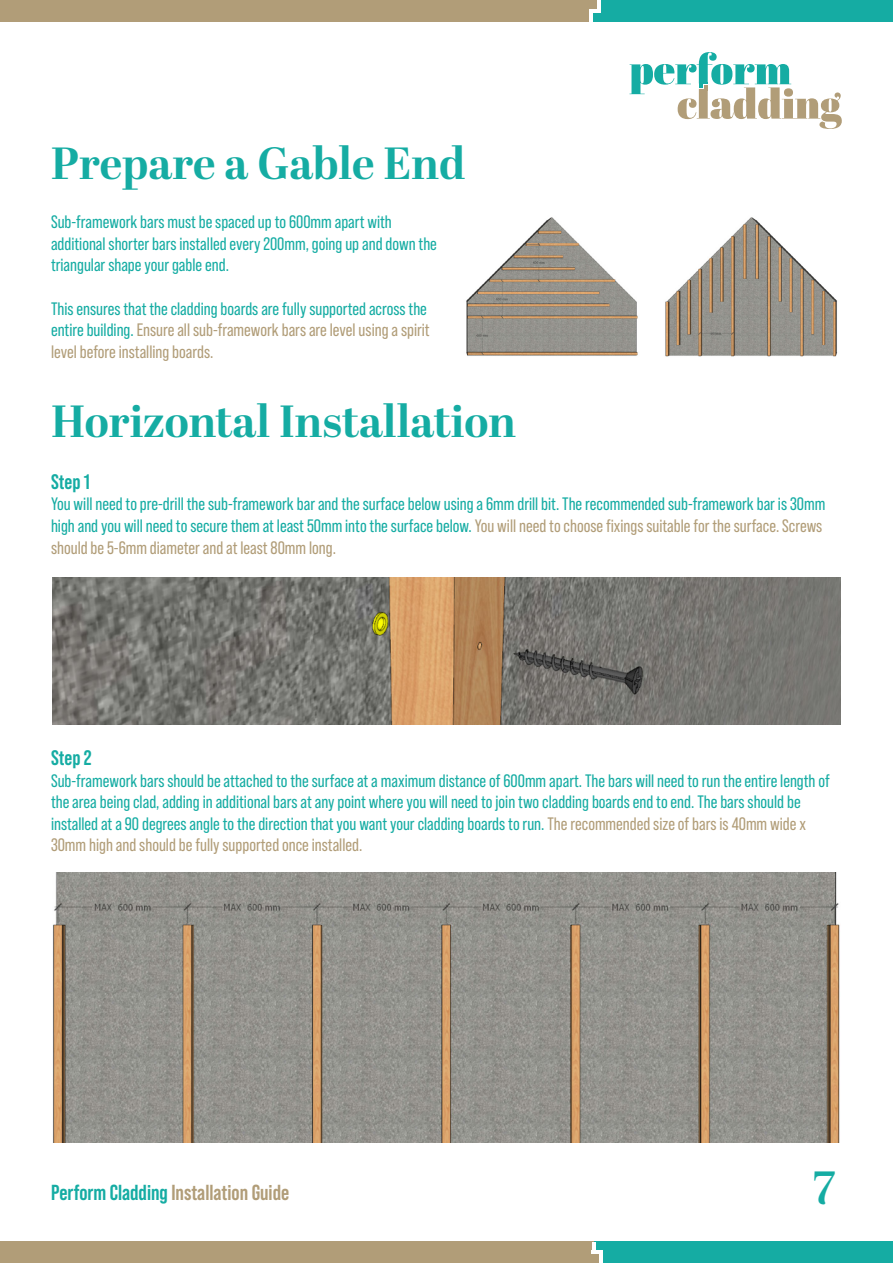
<style>
.page{position:relative;width:893px;height:1263px;background:#fff}
.page>*{position:absolute;margin:0;border:0;box-sizing:border-box;transform-origin:0 0}
.t1{font:600 46.5px "Abril Display";color:#15aca3}
.t2{font:700 45px "Abril Display";color:#15aca3}
.t3{font:700 21.75px "Bebas Neue Pro";color:#b19d78}
.t4{font:700 21px "Bebas Neue Pro";color:#15aca3}
.t5{font:18px/21.6px "Bebas Neue Pro";color:#15aca3}
.t6{font:18px/21.6px "Bebas Neue Pro";color:#b19d78}
.s1{color:#15aca3}
.s2{color:#b19d78}
</style>
<div class="page">
<svg style="left:629px;top:52px;width:213px;height:77px"></svg>
<img style="left:665px;top:217px;width:173px;height:140px">
<img style="left:52px;top:578px;width:789px;height:146px">
<img style="left:52px;top:873px;width:788px;height:269px">
<img style="left:466px;top:217px;width:172px;height:139px">
<div style="left:2px;top:1242px;width:594px;height:21px;background:#b19d78"></div>
<div style="left:595px;top:1242px;width:298px;height:21px;background:#15aca3"></div>
<div style="left:586px;top:1254px;width:13px;height:9px;background:#b19d78"></div>
<hr style="left:0;top:1242px;width:2px;height:21px;background:#b19d78">
<svg style="left:592px;top:1242px;width:3px;height:8px"></svg>
<hr style="left:592px;top:1250px;width:11px;height:4px;background:#fff">
<hr style="left:599px;top:1253px;width:4px;height:10px;background:#fff">
<div style="left:0;top:0;width:593px;height:21px;background:#b19d78"></div>
<div style="left:592px;top:0;width:301px;height:21px;background:#15aca3"></div>
<svg style="left:589px;top:0;width:11px;height:12px"></svg>
<hr style="left:589px;top:11px;width:4px;height:11px;background:#fff">
<h2 class="t2" style="left:51px;top:132px;width:416px">Prepare a Gable End</h2>
<p class="t5" style="left:51px;top:211px;width:387px">Sub-framework bars must be spaced up to 600mm apart with additional shorter bars installed every 200mm, going up and down the triangular shape your gable end.</p>
<p class="t6" style="left:51px;top:297px;width:380px"><span class="s1">This ensures that the cladding boards are fully supported across the entire building.</span> Ensure all sub-framework bars are level using a spirit level before installing boards.</p>
<h2 class="t2" style="left:51px;top:390px;width:467px">Horizontal Installation</h2>
<p class="t4" style="left:51px;top:469px;width:40px">Step 1</p>
<p class="t5" style="left:51px;top:493px;width:776px">You will need to pre-drill the sub-framework bar and the surface below using a 6mm drill bit. The recommended sub-framework bar is 30mm high and you will need to secure them at least 50mm into the surface below. <span class="s2">You will need to choose fixings suitable for the surface. Screws should be 5-6mm diameter and at least 80mm long.</span></p>
<p class="t4" style="left:51px;top:746px;width:42px">Step 2</p>
<p class="t5" style="left:51px;top:769px;width:780px">Sub-framework bars should be attached to the surface at a maximum distance of 600mm apart. The bars will need to run the entire length of the area being clad, adding in additional bars at any point where you will need to join two cladding boards end to end. The bars should be installed at a 90 degrees angle to the direction that you want your cladding boards to run. <span class="s2">The recommended size of bars is 40mm wide x 30mm high and should be fully supported once installed.</span></p>
<p class="t3" style="left:51px;top:1180px;width:240px"><span class="s1">Perform Cladding</span> Installation Guide</p>
<h1 class="t1" style="left:813px;top:1156px;width:23px">7</h1>
</div>
